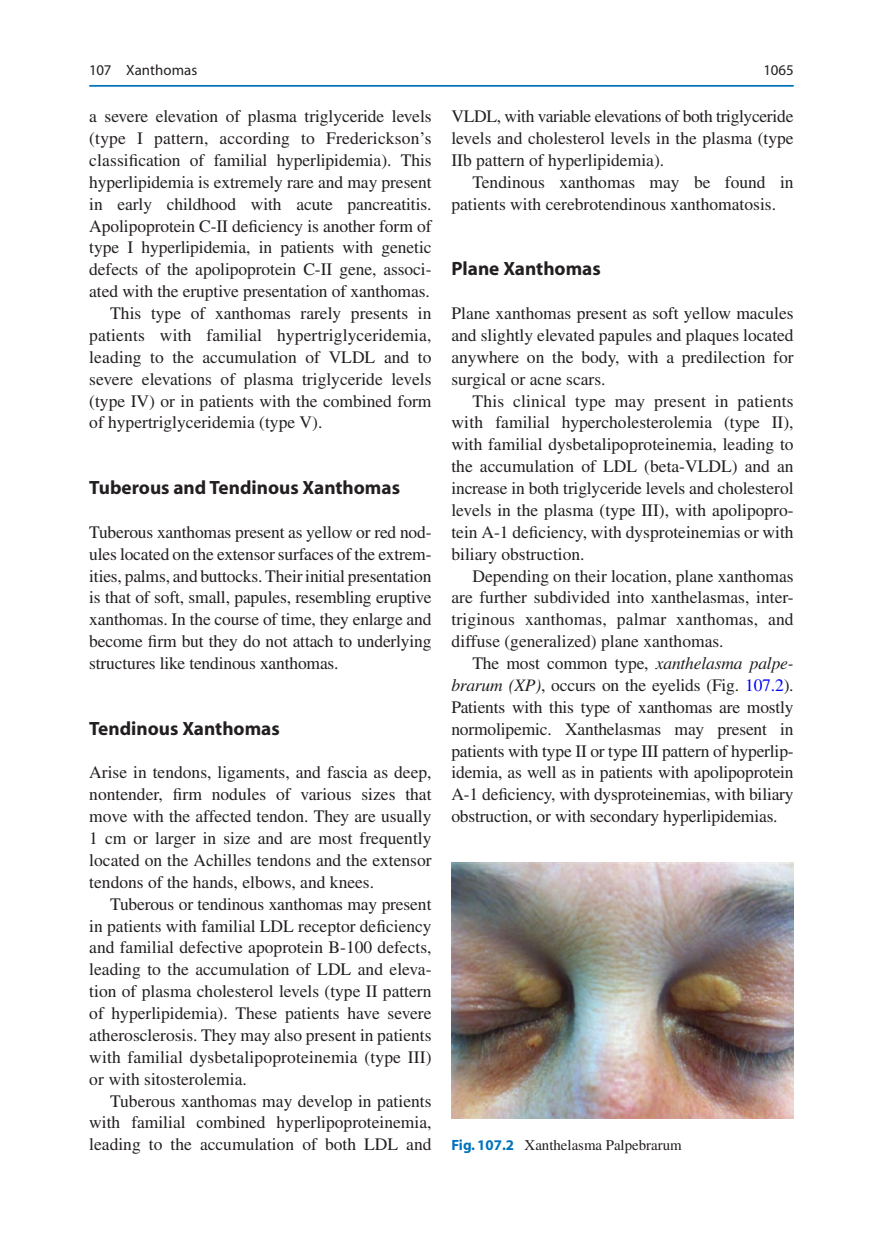
<style>
.page{position:relative;width:883px;height:1260px;background:#fff}
.page>*{position:absolute;margin:0;border:0;box-sizing:border-box;transform-origin:0 0}
.t1{font:700 19.25px "Wygldm Qbcnxc Myriad";color:#231f20}
.t2{font:17.5px/21.9px "Qjkvpf Whrtsj Times";color:#231f20;text-align:justify}
.t3{font:14.88px "Qjkvpf Whrtsj Times";color:#231f20}
.t4{font:14.88px "Ljcypn Hgpgbn Myriad";color:#231f20}
.t5{font:14.88px "Pxksnq Stqpkj Myriad";color:#231f20}
.s1{font-family:"Swddlb Yhkhkt Times";font-style:italic}
.s2{color:#0000fa}
.s3{font-family:"Wygldm Qbcnxc Myriad";font-weight:700;color:#0073bc}
</style>
<div class="page">
<img style="left:451px;top:863px;width:343px;height:255px">
<hr style="left:89px;top:85px;width:705px;height:2px;background:#0073bc">
<p class="t4" style="left:89px;top:63px;width:110px">107 Xanthomas</p>
<p class="t2" style="left:89px;top:105px;width:344px">a severe elevation of plasma triglyceride levels</p>
<p class="t2" style="left:89px;top:127px;width:344px">(type I pattern, according to Frederickson’s</p>
<p class="t2" style="left:89px;top:149px;width:344px">classification of familial hyperlipidemia). This</p>
<p class="t2" style="left:89px;top:171px;width:344px">hyperlipidemia is extremely rare and may present</p>
<p class="t2" style="left:89px;top:193px;width:344px">in early childhood with acute pancreatitis.</p>
<p class="t2" style="left:89px;top:215px;width:344px">Apolipoprotein C-II deficiency is another form of</p>
<p class="t2" style="left:89px;top:237px;width:344px">type I hyperlipidemia, in patients with genetic</p>
<p class="t2" style="left:89px;top:258px;width:344px">defects of the apolipoprotein C-II gene, associ-</p>
<p class="t2" style="left:89px;top:280px;width:342px">ated with the eruptive presentation of xanthomas.</p>
<p class="t2" style="left:110px;top:302px;width:323px">This type of xanthomas rarely presents in</p>
<p class="t2" style="left:89px;top:324px;width:344px">patients with familial hypertriglyceridemia,</p>
<p class="t2" style="left:89px;top:346px;width:344px">leading to the accumulation of VLDL and to</p>
<p class="t2" style="left:89px;top:368px;width:344px">severe elevations of plasma triglyceride levels</p>
<p class="t2" style="left:89px;top:390px;width:344px">(type IV) or in patients with the combined form</p>
<p class="t2" style="left:89px;top:412px;width:235px">of hypertriglyceridemia (type V).</p>
<p class="t1" style="left:89px;top:478px;width:312px">Tuberous and Tendinous Xanthomas</p>
<p class="t2" style="left:89px;top:521px;width:344px">Tuberous xanthomas present as yellow or red nod&shy;ules located on the extensor surfaces of the extrem&shy;ities, palms, and buttocks. Their initial presentation is that of soft, small, papules, resembling eruptive xanthomas. In the course of time, they enlarge and become firm but they do not attach to underlying structures like tendinous xanthomas.</p>
<p class="t1" style="left:89px;top:718px;width:192px">Tendinous Xanthomas</p>
<p class="t2" style="left:89px;top:762px;width:344px">Arise in tendons, ligaments, and fascia as deep, nontender, firm nodules of various sizes that move with the affected tendon. They are usually 1 cm or larger in size and are most frequently located on the Achilles tendons and the extensor tendons of the hands, elbows, and knees.</p>
<p class="t2" style="left:89px;top:893px;width:344px;text-indent:21px">Tuberous or tendinous xanthomas may present in patients with familial LDL receptor deficiency and familial defective apoprotein B-100 defects, leading to the accumulation of LDL and eleva&shy;tion of plasma cholesterol levels (type II pattern of hyperlipidemia). These patients have severe atherosclerosis. They may also present in patients with familial dysbetalipoproteinemia (type III) or with sitosterolemia.</p>
<p class="t2" style="left:89px;top:1090px;width:344px;text-indent:21px">Tuberous xanthomas may develop in patients with familial combined hyperlipoproteinemia, leading to the accumulation of both LDL and</p>
<p class="t5" style="left:764px;top:63px;width:32px">1065</p>
<p class="t2" style="left:451px;top:105px;width:344px">VLDL, with variable elevations of both triglyceride levels and cholesterol levels in the plasma (type IIb pattern of hyperlipidemia).</p>
<p class="t2" style="left:451px;top:171px;width:344px;text-indent:21px">Tendinous xanthomas may be found in patients with cerebrotendinous xanthomatosis.</p>
<p class="t1" style="left:451px;top:259px;width:151px">Plane Xanthomas</p>
<p class="t2" style="left:451px;top:302px;width:344px">Plane xanthomas present as soft yellow macules and slightly elevated papules and plaques located anywhere on the body, with a predilection for surgical or acne scars.</p>
<p class="t2" style="left:451px;top:390px;width:344px;text-indent:21px">This clinical type may present in patients with familial hypercholesterolemia (type II), with familial dysbetalipoproteinemia, leading to the accumulation of LDL (beta-VLDL) and an increase in both triglyceride levels and cholesterol levels in the plasma (type III), with apolipopro&shy;tein A-1 deficiency, with dysproteinemias or with biliary obstruction.</p>
<p class="t2" style="left:451px;top:565px;width:344px;text-indent:21px">Depending on their location, plane xanthomas are further subdivided into xanthelasmas, inter&shy;triginous xanthomas, palmar xanthomas, and diffuse (generalized) plane xanthomas.</p>
<p class="t2" style="left:451px;top:652px;width:344px;text-indent:21px">The most common type, <span class="s1">xanthelasma palpe&shy;brarum (XP)</span>, occurs on the eyelids (Fig. <span class="s2">107.2</span>).<br>Patients with this type of xanthomas are mostly normolipemic. Xanthelasmas may present in patients with type II or type III pattern of hyperlip&shy;idemia, as well as in patients with apolipoprotein A-1 deficiency, with dysproteinemias, with biliary obstruction, or with secondary hyperlipidemias.</p>
<p class="t3" style="left:451px;top:1136px;width:232px"><span class="s3">Fig. 107.2</span> Xanthelasma Palpebrarum</p>
</div>
